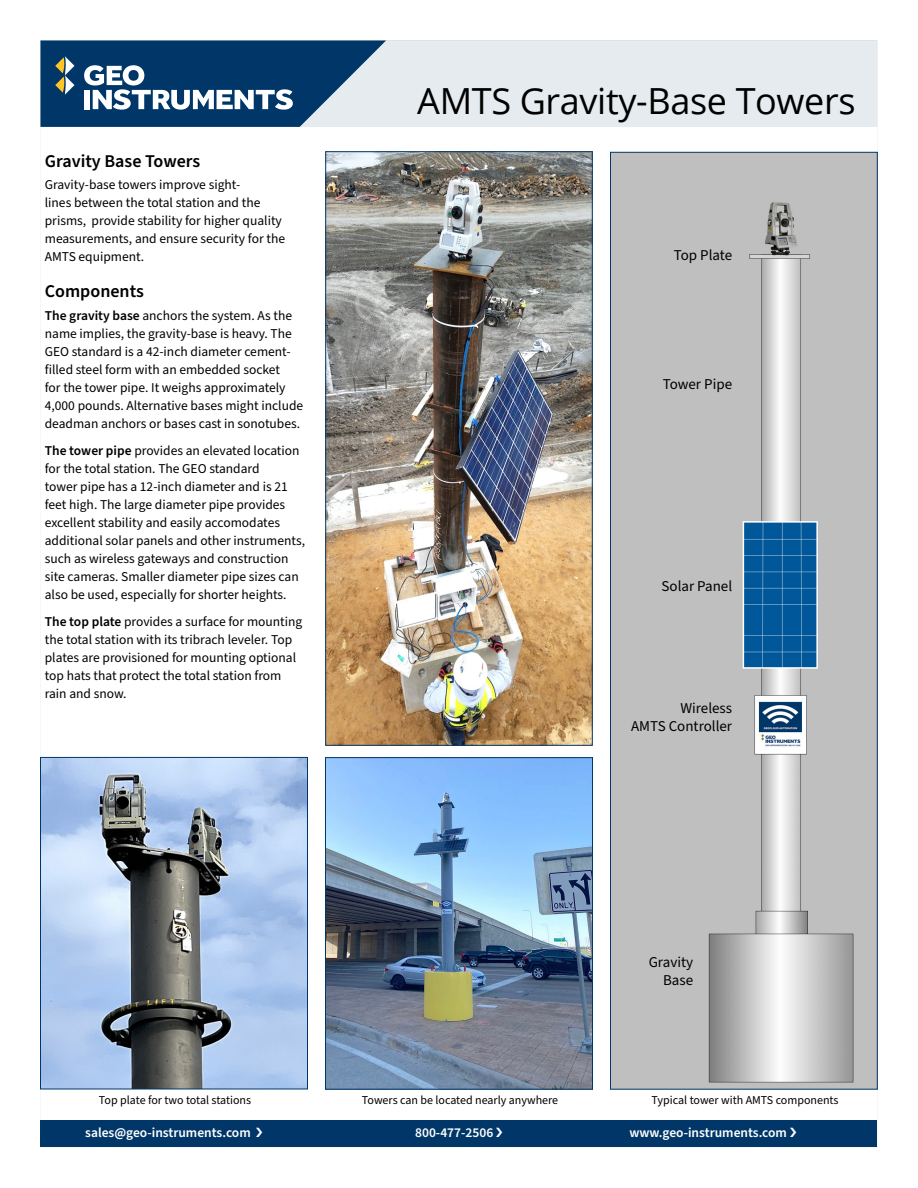
<style>
.page{position:relative;width:918px;height:1188px;background:#fff}
.page>*{position:absolute;margin:0;border:0;box-sizing:border-box;transform-origin:0 0}
.t1{font:36px "Open Sans";letter-spacing:-.01em;color:#000}
.t2{font:600 18px "Source Sans Pro";color:#000}
.t3{font:15px/18px "Source Sans Pro";color:#000;text-align:right}
.t4{font:13.5px/18px "Source Sans Pro";color:#000}
.t5{font:600 13.5px "Source Sans Pro";color:#fff}
.t6{font:12px "Source Sans Pro";color:#000}
.s1{font-weight:600}
</style>
<div class="page">
<div style="left:40px;top:1120px;width:838px;height:27px;background:#003768"></div>
<div style="left:386px;top:40px;width:492px;height:87px;background:#e5ebef"></div>
<svg style="left:40px;top:40px;width:346px;height:87px;background:#3b658a"></svg>
<img style="left:328px;top:154px;width:262px;height:590px">
<img style="left:42px;top:759px;width:264px;height:328px">
<div style="left:40px;top:757px;width:268px;height:332px;border:1px solid #003768"></div>
<img style="left:327px;top:759px;width:264px;height:328px">
<div style="left:325px;top:757px;width:268px;height:332px;border:1px solid #003768"></div>
<img style="left:612px;top:154px;width:264px;height:933px">
<h2 class="t2" style="left:45px;top:149px;width:157px">Gravity Base Towers</h2>
<p class="t4" style="left:45px;top:176px;width:242px">Gravity-base towers improve sight-<br>lines between the total station and the prisms, provide stability for higher quality measurements, and ensure security for the AMTS equipment.</p>
<h2 class="t2" style="left:45px;top:279px;width:100px">Components</h2>
<p class="t4" style="left:45px;top:307px;width:260px"><span class="s1">The gravity base</span> anchors the system. As the name implies, the gravity-base is heavy. The GEO standard is a 42-inch diameter cement&shy;filled steel form with an embedded socket<br>for the tower pipe. It weighs approximately 4,000 pounds. Alternative bases might include deadman anchors or bases cast in sonotubes.</p>
<p class="t4" style="left:45px;top:442px;width:262px"><span class="s1">The tower pipe</span> provides an elevated location for the total station. The GEO standard<br>tower pipe has a 12-inch diameter and is 21 feet high. The large diameter pipe provides excellent stability and easily accomodates additional solar panels and other instruments, such as wireless gateways and construction site cameras. Smaller diameter pipe sizes can also be used, especially for shorter heights.</p>
<p class="t4" style="left:45px;top:613px;width:259px"><span class="s1">The top plate</span> provides a surface for mounting the total station with its tribrach leveler. Top plates are provisioned for mounting optional top hats that protect the total station from rain and snow.</p>
<h1 class="t1" style="left:417px;top:76px;width:440px">AMTS Gravity-Base Towers</h1>
<p class="t3" style="left:674px;top:246px;width:60px">Top Plate</p>
<p class="t3" style="left:663px;top:375px;width:71px">Tower Pipe</p>
<p class="t3" style="left:662px;top:577px;width:72px">Solar Panel</p>
<p class="t3" style="left:631px;top:700px;width:103px">Wireless<br>AMTS Controller</p>
<p class="t3" style="left:649px;top:953px;width:46px">Gravity<br>Base</p>
<p class="t6" style="left:99px;top:1092px;width:154px">Top plate for two total stations</p>
<p class="t6" style="left:362px;top:1092px;width:198px">Towers can be located nearly anywhere</p>
<p class="t6" style="left:652px;top:1092px;width:189px">Typical tower with AMTS components</p>
<p class="t5" style="left:85px;top:1123px;width:167px">sales@geo-instruments.com</p>
<p class="t5" style="left:415px;top:1123px;width:80px">800-477-2506</p>
<p class="t5" style="left:629px;top:1123px;width:159px">www.geo-instruments.com</p>
</div>
